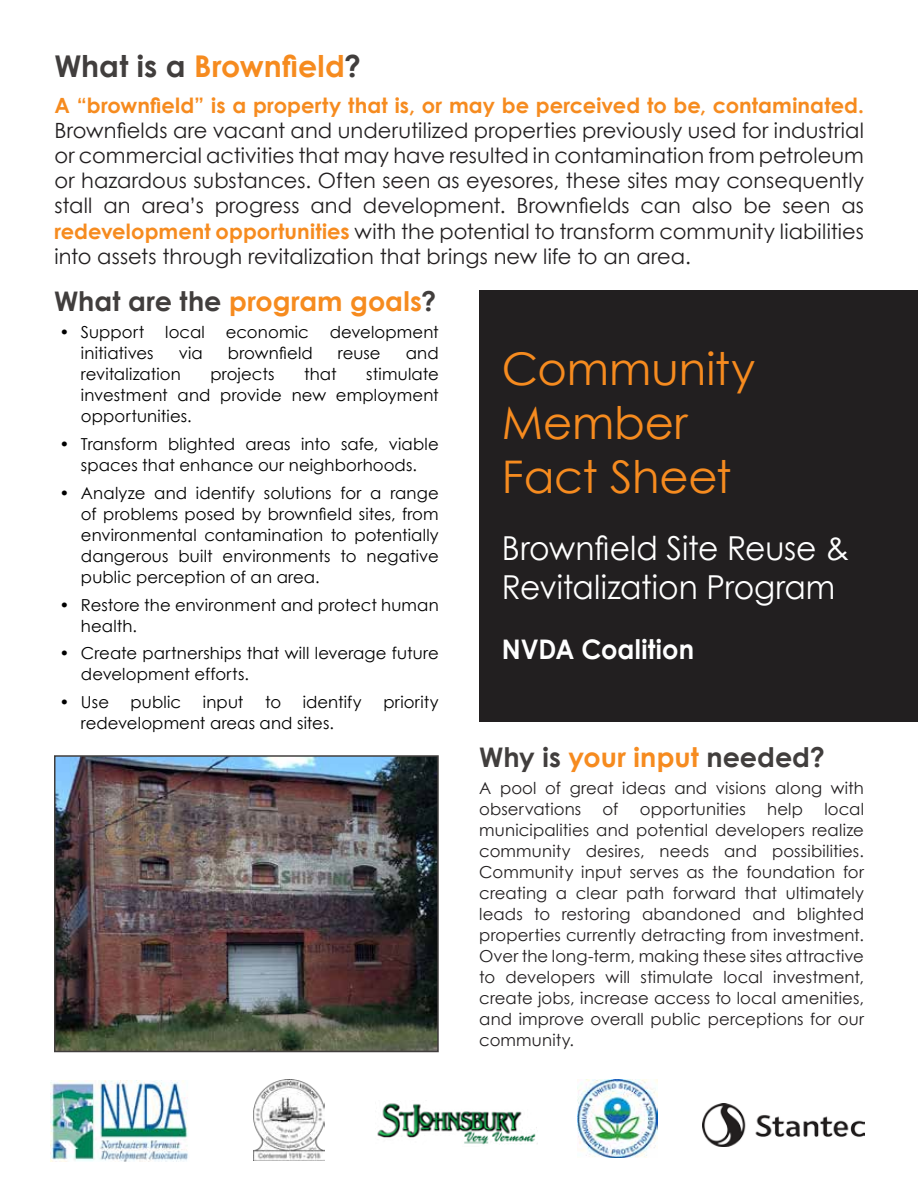
<style>
.page{position:relative;width:918px;height:1188px;background:#fff}
.page>*{position:absolute;margin:0;border:0;box-sizing:border-box;transform-origin:0 0}
.t1{font:45px/54px "Century Gothic";letter-spacing:-.005em;color:#f68b1f}
.t2{font:33px/39.6px "Century Gothic";letter-spacing:-.005em;color:#fff;scale:.95 1}
.t3{font:700 30px "Century Gothic";letter-spacing:.01em;color:#f68b1f}
.t4{font:700 27px "Century Gothic";letter-spacing:.005em;color:#f68b1f}
.t5{font:700 27px "Century Gothic";color:#413e3d}
.t6{font:700 27px "Century Gothic";color:#fff;scale:.95 1}
.t7{font:21px/25.2px "Century Gothic";color:#221f20;text-align:justify}
.t8{font:700 21px "Century Gothic";letter-spacing:.005em;color:#f68b1f}
.t9{font:16.5px/21px "Century Gothic";letter-spacing:.005em;color:#000;text-align:justify}
.t10{font:16.5px/21px "Century Gothic";letter-spacing:.01em;color:#221f20}
.s1{color:#413e3d}
.s2{font-weight:700;color:#f68b1f}
.s3{color:#f68b1f}
</style>
<div class="page">
<img style="left:703px;top:1104px;width:162px;height:43px">
<img style="left:254px;top:1079px;width:70px;height:81px">
<img style="left:377px;top:1103px;width:161px;height:42px">
<img style="left:50px;top:1080px;width:138px;height:82px">
<img style="left:578px;top:1079px;width:79px;height:78px">
<img style="left:57px;top:758px;width:379px;height:291px">
<div style="left:54px;top:755px;width:385px;height:297px;border:2px solid #413e3d"></div>
<div style="left:479px;top:290px;width:439px;height:432px;background:#221f20"></div>
<h3 class="t3" style="left:54px;top:43px;width:308px"><span class="s1">What is a</span> Brownfield<span class="s1">?</span></h3>
<p class="t8" style="left:54px;top:89px;width:811px">A “brownfield” is a property that is, or may be perceived to be, contaminated.</p>
<p class="t7" style="left:54px;top:117px;width:811px">Brownfields are vacant and underutilized properties previously used for industrial or commercial activities that may have resulted in contamination from petroleum or hazardous substances. Often seen as eyesores, these sites may consequently stall an area’s progress and development. Brownfields can also be seen as <span class="s2">redevelopment opportunities</span> with the potential to transform community liabilities into assets through revitalization that brings new life to an area.</p>
<h3 class="t4" style="left:54px;top:280px;width:384px"><span class="s1">What are the</span> program goals<span class="s1">?</span></h3>
<p class="t9" style="left:59px;top:322px;width:86px">• Support</p>
<p class="t9" style="left:165px;top:322px;width:41px">local</p>
<p class="t9" style="left:226px;top:322px;width:85px">economic</p>
<p class="t9" style="left:330px;top:322px;width:110px">development</p>
<p class="t9" style="left:81px;top:343px;width:74px">initiatives</p>
<p class="t9" style="left:179px;top:343px;width:25px">via</p>
<p class="t9" style="left:228px;top:343px;width:86px">brownfield</p>
<p class="t9" style="left:338px;top:343px;width:44px">reuse</p>
<p class="t9" style="left:406px;top:343px;width:34px">and</p>
<p class="t9" style="left:81px;top:364px;width:101px">revitalization</p>
<p class="t9" style="left:210px;top:364px;width:66px">projects</p>
<p class="t9" style="left:304px;top:364px;width:34px">that</p>
<p class="t9" style="left:81px;top:364px;width:359px;text-indent:285px">stimulate investment and provide new employment opportunities.</p>
<p class="t9" style="left:59px;top:433px;width:381px;text-align:center">• Transform blighted areas into safe, viable spaces that enhance our neighborhoods.</p>
<p class="t9" style="left:81px;top:482px;width:359px;text-indent:-22px">• Analyze and identify solutions for a range of problems posed by brownfield sites, from environmental contamination to potentially dangerous built environments to negative public perception of an area.</p>
<p class="t9" style="left:81px;top:594px;width:359px;text-indent:-22px">• Restore the environment and protect human health.</p>
<p class="t9" style="left:81px;top:643px;width:359px;text-indent:-22px">• Create partnerships that will leverage future development efforts.</p>
<p class="t9" style="left:59px;top:691px;width:51px">• Use</p>
<p class="t9" style="left:131px;top:691px;width:52px">public</p>
<p class="t9" style="left:203px;top:691px;width:42px">input</p>
<p class="t9" style="left:265px;top:691px;width:18px">to</p>
<p class="t9" style="left:303px;top:691px;width:61px">identify</p>
<p class="t9" style="left:383px;top:691px;width:57px">priority</p>
<p class="t9" style="left:81px;top:712px;width:255px">redevelopment areas and sites.</p>
<h1 class="t1" style="left:502px;top:341px;width:255px">Community<br>Member<br>Fact Sheet</h1>
<h2 class="t2" style="left:502px;top:528px;width:367px">Brownfield Site Reuse &amp;<br>Revitalization Program</h2>
<h3 class="t6" style="left:502px;top:629px;width:204px">NVDA Coalition</h3>
<h3 class="t5" style="left:479px;top:736px;width:347px">Why is <span class="s3">your input</span> needed?</h3>
<p class="t10" style="left:479px;top:778px;width:386px">A pool of great ideas and visions along with observations</p>
<p class="t10" style="left:603px;top:799px;width:17px">of</p>
<p class="t10" style="left:640px;top:799px;width:108px">opportunities</p>
<p class="t10" style="left:767px;top:799px;width:37px">help</p>
<p class="t10" style="left:479px;top:799px;width:386px;text-align:justify;text-indent:345px">local municipalities and potential developers realize community desires, needs and possibilities.<br>Community input serves as the foundation for creating a clear path forward that ultimately leads to restoring abandoned and blighted properties currently detracting from investment.<br>Over the long-term, making these sites attractive to developers will stimulate local investment, create jobs, increase access to local amenities, and improve overall public perceptions for our community.</p>
</div>
